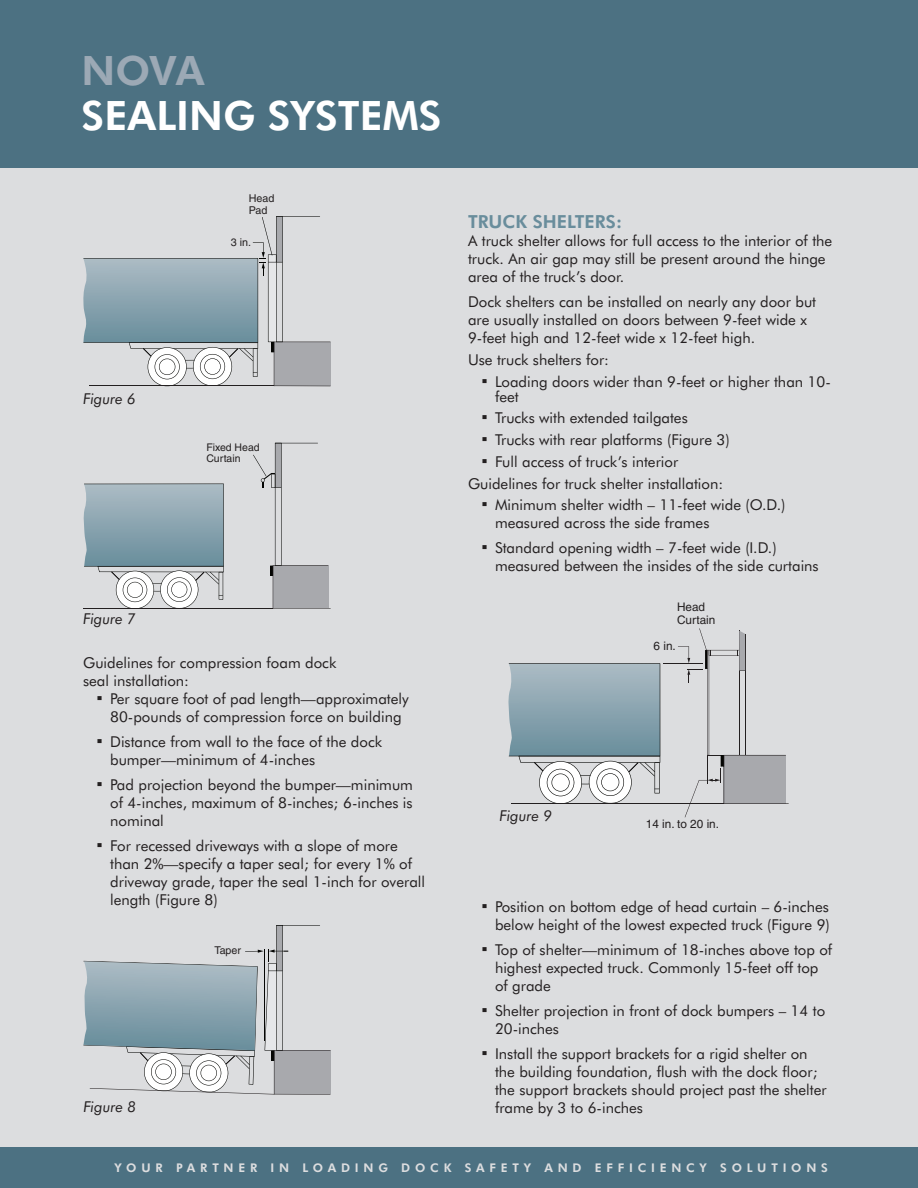
<style>
.page{position:relative;width:918px;height:1188px;background:#fff}
.page>*{position:absolute;margin:0;border:0;box-sizing:border-box;transform-origin:0 0}
.t1{font:700 40.5px "Futura BT";color:#fff}
.t2{font:700 40.5px "Futura BT";color:#9ca9b5}
.t3{font:700 18px "Futura BT";color:#698d9c}
.t4{font:15px/18px "Futura BT";color:#231f20}
.t5{font:italic 15px "Futura BT";color:#231f20}
.t6{font:700 12px "Futura BT";letter-spacing:.4em;color:#dcdddf}
.t7{font:11.85px/12.9px "Helvetica";color:#231f20}
.t8{font:10.8px/11.9px "Helvetica";color:#231f20}
.t9{font:10.65px "Helvetica";color:#231f20}
.t10{font:10.5px/11.6px "Helvetica";color:#231f20}
.s1{font-family:"Franklin Gothic";font-size:18px}
</style>
<div class="page">
<div style="left:0;top:0;width:918px;height:1162px;background:#dcdddf"></div>
<div style="left:1px;top:0;width:917px;height:167px;background:#4c7182"></div>
<hr style="left:0;top:0;width:1px;height:167px;background:#4c7182">
<hr style="left:0;top:1147px;width:2px;height:41px;background:#4c7182">
<div style="left:0;top:1148px;width:918px;height:40px;background:#4c7182"></div>
<hr style="left:274px;top:1094px;width:57px;height:1px;background:#231f20">
<svg style="left:83px;top:925px;width:247px;height:169px"></svg>
<img style="left:84px;top:961px;width:173px;height:89px">
<img style="left:126px;top:1046px;width:104px;height:4px">
<hr style="left:664px;top:663px;width:39px;height:1px;background:#231f20">
<svg style="left:678px;top:628px;width:108px;height:189px"></svg>
<hr style="left:720px;top:803px;width:69px;height:1px;background:#231f20">
<hr style="left:511px;top:803px;width:213px;height:1px;background:#231f20">
<svg style="left:509px;top:663px;width:151px;height:140px"></svg>
<hr style="left:274px;top:386px;width:57px;height:1px;background:#231f20">
<hr style="left:89px;top:386px;width:185px;height:1px;background:#231f20">
<svg style="left:83px;top:216px;width:248px;height:170px"></svg>
<hr style="left:270px;top:608px;width:61px;height:1px;background:#231f20">
<hr style="left:83px;top:608px;width:190px;height:1px;background:#231f20">
<svg style="left:84px;top:484px;width:140px;height:124px"></svg>
<svg style="left:253px;top:443px;width:75px;height:166px"></svg>
<p class="t2" style="left:82px;top:42px;width:125px">NOVA</p>
<p class="t1" style="left:82px;top:87px;width:361px">SEALING SYSTEMS</p>
<p class="t5" style="left:83px;top:389px;width:54px">Figure 6</p>
<p class="t5" style="left:83px;top:608px;width:54px">Figure 7</p>
<p class="t8" style="left:249px;top:192px;width:27px">Head<br>Pad</p>
<p class="t8" style="left:231px;top:236px;width:22px">3 in.</p>
<p class="t10" style="left:206px;top:441px;width:55px">Fixed Head<br>Curtain</p>
<p class="t4" style="left:83px;top:654px;width:255px">Guidelines for compression foam dock seal installation:</p>
<p class="t4" style="left:97px;top:690px;width:314px;text-align:center"><span class="s1">▪</span> Per square foot of pad length—approximately<br>80-pounds of compression force on building</p>
<p class="t4" style="left:110px;top:732px;width:274px;text-indent:-14px"><span class="s1">▪</span> Distance from wall to the face of the dock bumper—minimum of 4-inches</p>
<p class="t4" style="left:110px;top:775px;width:304px;text-align:justify;text-indent:-14px"><span class="s1">▪</span> Pad projection beyond the bumper—minimum of 4-inches, maximum of 8-inches; 6-inches is nominal</p>
<p class="t4" style="left:110px;top:836px;width:316px;text-indent:-14px"><span class="s1">▪</span> For recessed driveways with a slope of more than 2%—specify a taper seal; for every 1% of driveway grade, taper the seal 1-inch for overall length (Figure 8)</p>
<p class="t5" style="left:83px;top:1096px;width:54px">Figure 8</p>
<p class="t9" style="left:214px;top:944px;width:28px">Taper</p>
<p class="t3" style="left:468px;top:209px;width:156px">TRUCK SHELTERS:</p>
<p class="t4" style="left:468px;top:231px;width:366px">A truck shelter allows for full access to the interior of the truck. An air gap may still be present around the hinge area of the truck’s door.</p>
<p class="t4" style="left:468px;top:292px;width:350px">Dock shelters can be installed on nearly any door but are usually installed on doors between 9-feet wide x<br>9-feet high and 12-feet wide x 12-feet high.</p>
<p class="t4" style="left:468px;top:350px;width:143px">Use truck shelters for:</p>
<p class="t4" style="left:495px;top:373px;width:337px;line-height:15px;text-indent:-14px"><span class="s1">▪</span> Loading doors wider than 9-feet or higher than 10- feet</p>
<p class="t4" style="left:482px;top:408px;width:208px"><span class="s1">▪</span> Trucks with extended tailgates</p>
<p class="t4" style="left:482px;top:430px;width:250px"><span class="s1">▪</span> Trucks with rear platforms (Figure 3)</p>
<p class="t4" style="left:482px;top:452px;width:198px"><span class="s1">▪</span> Full access of truck’s interior</p>
<p class="t4" style="left:468px;top:474px;width:257px">Guidelines for truck shelter installation:</p>
<p class="t4" style="left:495px;top:495px;width:292px;text-indent:-14px"><span class="s1">▪</span> Minimum shelter width – 11-feet wide (O.D.) measured across the side frames</p>
<p class="t4" style="left:495px;top:538px;width:325px;text-indent:-14px"><span class="s1">▪</span> Standard opening width – 7-feet wide (I.D.) measured between the insides of the side curtains</p>
<p class="t7" style="left:677px;top:600px;width:40px">Head<br>Curtain</p>
<p class="t5" style="left:500px;top:805px;width:54px">Figure 9</p>
<p class="t7" style="left:654px;top:639px;width:24px">6 in.</p>
<p class="t7" style="left:646px;top:817px;width:75px">14 in. to 20 in.</p>
<p class="t4" style="left:482px;top:897px;width:350px;text-align:right"><span class="s1">▪</span> Position on bottom edge of head curtain – 6-inches below height of the lowest expected truck (Figure 9)</p>
<p class="t4" style="left:495px;top:940px;width:339px;text-indent:-14px"><span class="s1">▪</span> Top of shelter—minimum of 18-inches above top of highest expected truck. Commonly 15-feet off top of grade</p>
<p class="t4" style="left:495px;top:1001px;width:332px;text-indent:-14px"><span class="s1">▪</span> Shelter projection in front of dock bumpers – 14 to<br>20-inches</p>
<p class="t4" style="left:495px;top:1044px;width:333px;text-indent:-14px"><span class="s1">▪</span> Install the support brackets for a rigid shelter on the building foundation, flush with the dock floor; the support brackets should project past the shelter frame by 3 to 6-inches</p>
<p class="t6" style="left:115px;top:1159px;width:715px">YOUR PARTNER IN LOADING DOCK SAFETY AND EFFICIENCY SOLUTIONS</p>
</div>
